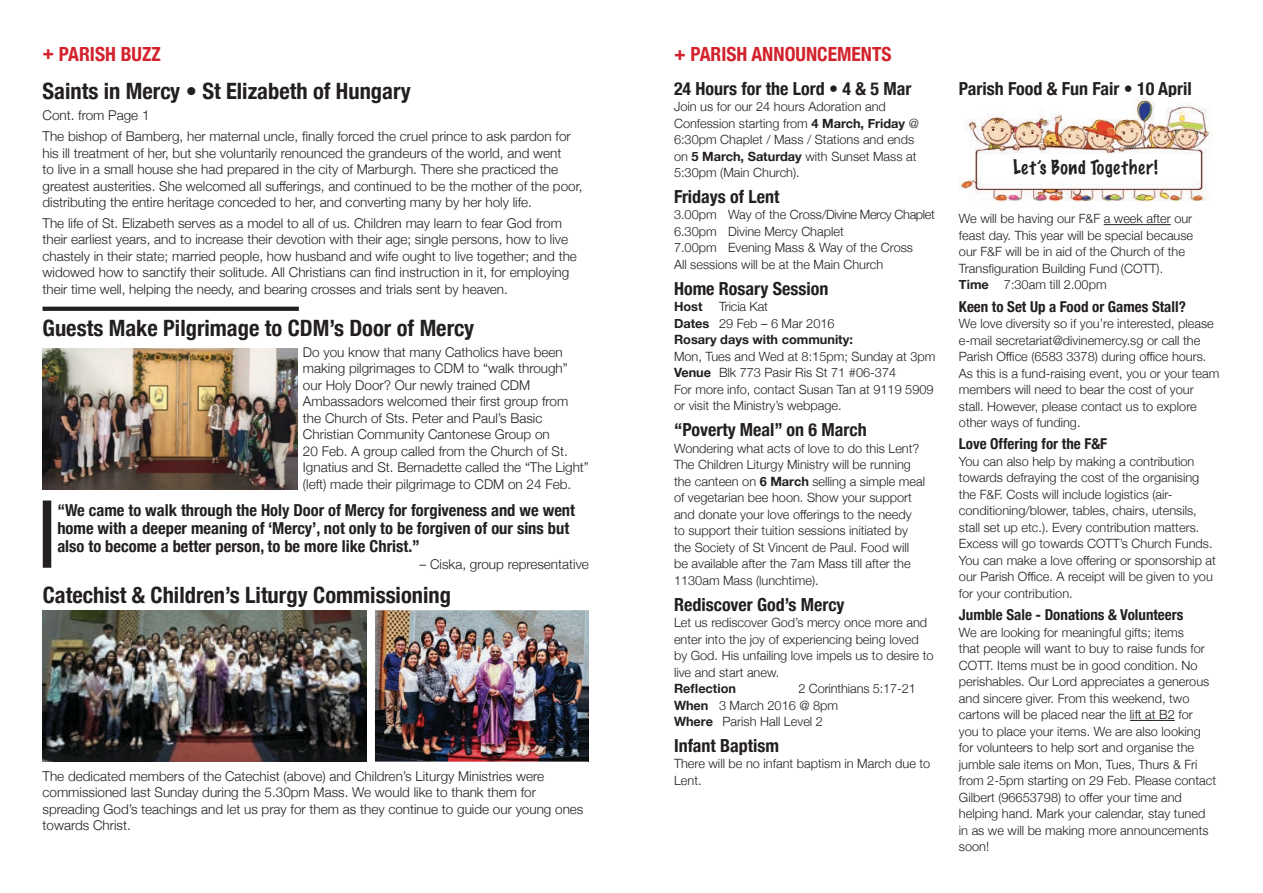
<style>
.page{position:relative;width:1263px;height:893px;background:#fff}
.page>*{position:absolute;margin:0;border:0;box-sizing:border-box;transform-origin:0 0}
.t1{font:700 condensed 22.5px "Helvetica Neue";color:#231f20}
.t2{font:700 condensed 19.5px "Helvetica Neue";color:#d3222b}
.t3{font:700 condensed 18px "Helvetica Neue";color:#231f20}
.t4{font:100 18px "Marker Felt";letter-spacing:.045em;color:#231f20}
.t5{font:700 condensed 16.5px/18px "Helvetica Neue";color:#231f20}
.t6{font:700 condensed 15px "Helvetica Neue";color:#231f20}
.t7{font:300 13.5px/16.5px "Helvetica Neue";color:#231f20}
.t8{font:300 12.75px/16.5px "Helvetica Neue";color:#231f20}
.t9{font:700 12.75px/16.5px "Helvetica Neue";color:#231f20}
.s1{font-weight:700}
.s2{font-weight:300}
</style>
<div class="page">
<hr style="left:1104px;top:224px;width:67px;height:1px;background:#231f20">
<hr style="left:1130px;top:720px;width:45px;height:1px;background:#231f20">
<svg style="left:43px;top:307px;width:256px;height:4px"></svg>
<div style="left:43px;top:500px;width:8px;height:68px;background:#231f20"></div>
<img style="left:43px;top:348px;width:255px;height:141px">
<img style="left:43px;top:610px;width:324px;height:152px">
<img style="left:375px;top:610px;width:214px;height:152px">
<img style="left:959px;top:98px;width:253px;height:104px">
<svg style="left:1009px;top:155px;width:152px;height:71px"></svg>
<h2 class="t2" style="left:43px;top:37px;width:120px">+ PARISH BUZZ</h2>
<h2 class="t2" style="left:674px;top:38px;width:219px">+ PARISH ANNOUNCEMENTS</h2>
<h1 class="t1" style="left:43px;top:72px;width:370px">Saints in Mercy • St Elizabeth of Hungary</h1>
<p class="t7" style="left:43px;top:104px;width:530px;line-height:20.7px">Cont. from Page 1<br>The bishop of Bamberg, her maternal uncle, finally forced the cruel prince to ask pardon for</p>
<p class="t7" style="left:43px;top:144px;width:541px">his ill treatment of her, but she voluntarily renounced the grandeurs of the world, and went<br>to live in a small house she had prepared in the city of Marburgh. There she practiced the greatest austerities. She welcomed all sufferings, and continued to be the mother of the poor, distributing the entire heritage conceded to her, and converting many by her holy life.</p>
<p class="t7" style="left:43px;top:214px;width:536px">The life of St. Elizabeth serves as a model to all of us. Children may learn to fear God from their earliest years, and to increase their devotion with their age; single persons, how to live chastely in their state; married people, how husband and wife ought to live together; and the widowed how to sanctify their solitude. All Christians can find instruction in it, for employing their time well, helping the needy, and bearing crosses and trials sent by heaven.</p>
<h1 class="t1" style="left:43px;top:310px;width:433px">Guests Make Pilgrimage to CDM’s Door of Mercy</h1>
<p class="t7" style="left:303px;top:343px;width:287px">Do you know that many Catholics have been making pilgrimages to CDM to “walk through” our Holy Door? Our newly trained CDM Ambassadors welcomed their first group from the Church of Sts. Peter and Paul’s Basic Christian Community Cantonese Group on<br>20 Feb. A group called from the Church of St.<br>Ignatius and St. Bernadette called the “The Light” (left) made their pilgrimage to CDM on 24 Feb.</p>
<p class="t5" style="left:57px;top:500px;width:519px">“We came to walk through the Holy Door of Mercy for forgiveness and we went home with a deeper meaning of ‘Mercy’, not only to be forgiven of our sins but also to become a better person, to be more like Christ.”</p>
<p class="t7" style="left:420px;top:555px;width:171px">– Ciska, group representative</p>
<h1 class="t1" style="left:43px;top:576px;width:410px">Catechist &amp; Children’s Liturgy Commissioning</h1>
<p class="t7" style="left:43px;top:767px;width:542px">The dedicated members of the Catechist (above) and Children’s Liturgy Ministries were commissioned last Sunday during the 5.30pm Mass. We would like to thank them for spreading God’s teachings and let us pray for them as they continue to guide our young ones towards Christ.</p>
<h3 class="t3" style="left:674px;top:73px;width:239px">24 Hours for the Lord • 4 &amp; 5 Mar</h3>
<p class="t8" style="left:674px;top:97px;width:246px">Join us for our 24 hours Adoration and Confession starting from <span class="s1">4 March, Friday</span> @ 6:30pm Chaplet / Mass / Stations and ends on <span class="s1">5 March, Saturday</span> with Sunset Mass at 5:30pm (Main Church).</p>
<h3 class="t3" style="left:674px;top:182px;width:107px">Fridays of Lent</h3>
<p class="t8" style="left:674px;top:206px;width:262px">3.00pm Way of the Cross/Divine Mercy Chaplet 6.30pm Divine Mercy Chaplet<br>7.00pm Evening Mass &amp; Way of the Cross<br>All sessions will be at the Main Church</p>
<h3 class="t3" style="left:674px;top:273px;width:156px">Home Rosary Session</h3>
<p class="t9" style="left:674px;top:299px;width:30px">Host</p>
<p class="t9" style="left:674px;top:299px;width:180px;text-indent:45px"><span class="s2">Tricia Kat<br></span>Dates <span class="s2">29 Feb – 6 Mar 2016<br></span>Rosary days with community:</p>
<p class="t8" style="left:674px;top:347px;width:263px">Mon, Tues and Wed at 8:15pm; Sunday at 3pm <span class="s1">Venue</span> Blk 773 Pasir Ris St 71 #06-374<br>For more info, contact Susan Tan at 9119 5909 or visit the Ministry’s webpage.</p>
<h3 class="t3" style="left:674px;top:415px;width:194px">“Poverty Meal” on 6 March</h3>
<p class="t8" style="left:674px;top:439px;width:253px">Wondering what acts of love to do this Lent?<br>The Children Liturgy Ministry will be running the canteen on <span class="s1">6 March</span> selling a simple meal of vegetarian bee hoon. Show your support and donate your love offerings to the needy to support their tuition sessions initiated by the Society of St Vincent de Paul. Food will be available after the 7am Mass till after the 1130am Mass (lunchtime).</p>
<h3 class="t3" style="left:674px;top:589px;width:172px">Rediscover God’s Mercy</h3>
<p class="t8" style="left:674px;top:613px;width:261px">Let us rediscover God’s mercy once more and enter into the joy of experiencing being loved by God. His unfailing love impels us to desire to live and start anew.</p>
<p class="t9" style="left:674px;top:681px;width:64px">Reflection</p>
<p class="t8" style="left:674px;top:679px;width:243px;text-indent:125px">2 Corinthians 5:17-21<br><span class="s1">When</span> 3 March 2016 @ 8pm<br><span class="s1">Where</span> Parish Hall Level 2</p>
<h3 class="t3" style="left:674px;top:730px;width:107px">Infant Baptism</h3>
<p class="t8" style="left:674px;top:755px;width:258px">There will be no infant baptism in March due to<br>Lent.</p>
<h3 class="t3" style="left:959px;top:73px;width:234px">Parish Food &amp; Fun Fair • 10 April</h3>
<h3 class="t4" style="left:1013px;top:153px;width:146px">Let’s Bond Together!</h3>
<p class="t8" style="left:959px;top:210px;width:236px">We will be having our F&amp;F a week after our feast day. This year will be special because our F&amp;F will be in aid of the Church of the Transfiguration Building Fund (COTT).<br><span class="s1">Time</span> 7:30am till 2.00pm</p>
<p class="t6" style="left:959px;top:294px;width:228px">Keen to Set Up a Food or Games Stall?</p>
<p class="t8" style="left:959px;top:314px;width:262px">We love diversity so if you’re interested, please e-mail secretariat@divinemercy.sg or call the Parish Office (6583 3378) during office hours.<br>As this is a fund-raising event, you or your team members will need to bear the cost of your stall. However, please contact us to explore other ways of funding.</p>
<p class="t6" style="left:959px;top:432px;width:150px">Love Offering for the F&amp;F</p>
<p class="t8" style="left:959px;top:452px;width:258px">You can also help by making a contribution towards defraying the cost of the organising the F&amp;F. Costs will include logistics (air&shy;conditioning/blower, tables, chairs, utensils, stall set up etc.). Every contribution matters.<br>Excess will go towards COTT’s Church Funds.<br>You can make a love offering or sponsorship at our Parish Office. A receipt will be given to you for your contribution.</p>
<p class="t6" style="left:959px;top:602px;width:226px">Jumble Sale - Donations &amp; Volunteers</p>
<p class="t8" style="left:959px;top:623px;width:259px">We are looking for meaningful gifts; items<br>that people will want to buy to raise funds for COTT. Items must be in good condition. No perishables. Our Lord appreciates a generous and sincere giver. From this weekend, two cartons will be placed near the lift at B2 for<br>you to place your items. We are also looking for volunteers to help sort and organise the jumble sale items on Mon, Tues, Thurs &amp; Fri from 2-5pm starting on 29 Feb. Please contact Gilbert (96653798) to offer your time and helping hand. Mark your calendar, stay tuned in as we will be making more announcements soon!</p>
</div>
